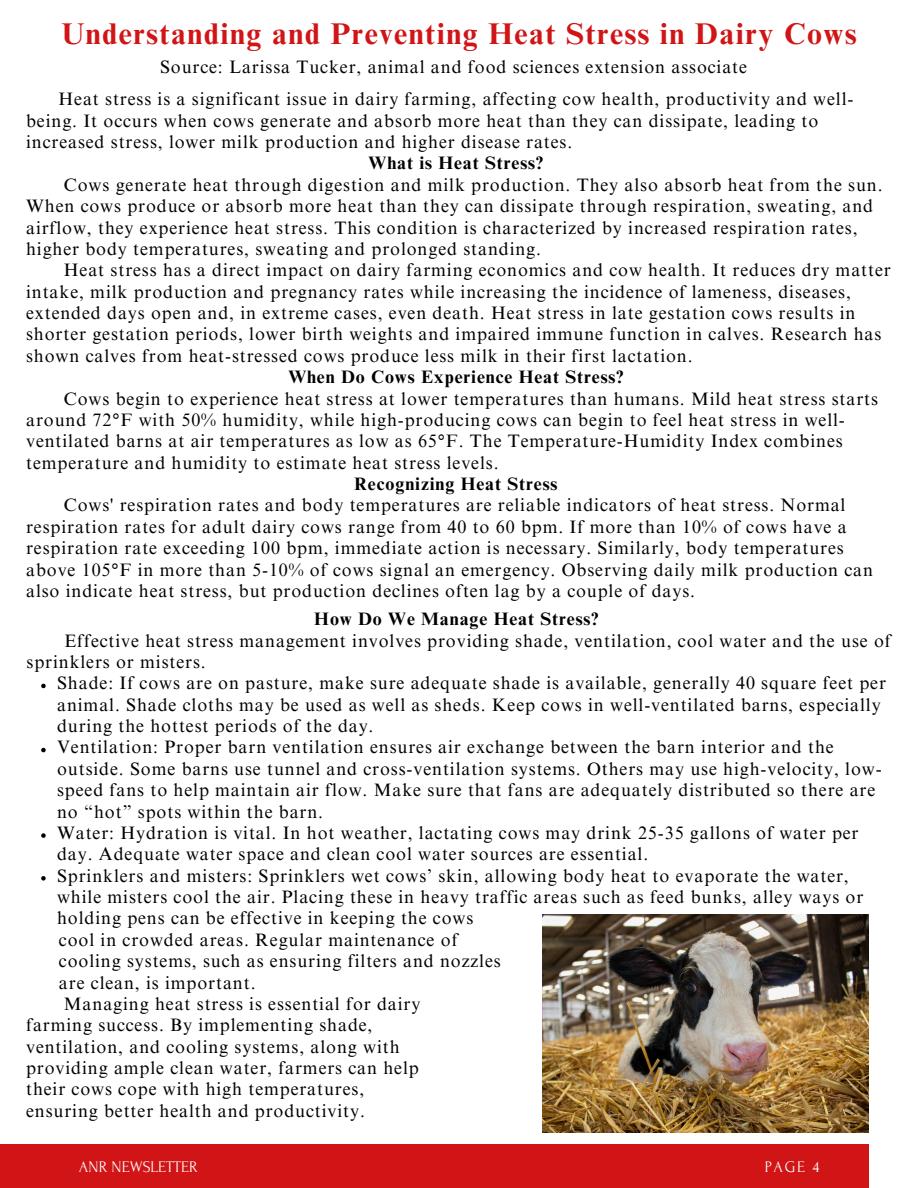
<style>
.page{position:relative;width:918px;height:1188px;background:#fff}
.page>*{position:absolute;margin:0;border:0;box-sizing:border-box;transform-origin:0 0}
.t1{font:700 30px "Times NRMT Pro";letter-spacing:.05em;color:#d11517}
.t2{font:18px/21.3px "Times NRMT Pro";letter-spacing:.05em;color:#000}
.t3{font:700 18px "Times NRMT Pro";letter-spacing:.05em;color:#000}
.t4{font:16.2px "Forum";color:#fff}
</style>
<div class="page">
<div style="left:0;top:1144px;width:868px;height:44px;background:#d11517"></div>
<svg style="left:41px;top:684px;width:5px;height:4px"></svg>
<svg style="left:41px;top:748px;width:5px;height:4px"></svg>
<svg style="left:41px;top:833px;width:5px;height:5px"></svg>
<svg style="left:41px;top:876px;width:5px;height:5px"></svg>
<img style="left:542px;top:915px;width:327px;height:217px">
<p class="t1" style="left:61px;top:22px;width:797px">Understanding and Preventing Heat Stress in Dairy Cows</p>
<p class="t2" style="left:160px;top:59px;width:589px">Source: Larissa Tucker, animal and food sciences extension associate</p>
<p class="t2" style="left:26px;top:91px;width:829px;text-indent:32px">Heat stress is a significant issue in dairy farming, affecting cow health, productivity and well&shy;being. It occurs when cows generate and absorb more heat than they can dissipate, leading to increased stress, lower milk production and higher disease rates.</p>
<p class="t3" style="left:369px;top:157px;width:176px">What is Heat Stress?</p>
<p class="t2" style="left:26px;top:176px;width:858px;text-indent:38px">Cows generate heat through digestion and milk production. They also absorb heat from the sun.<br>When cows produce or absorb more heat than they can dissipate through respiration, sweating, and airflow, they experience heat stress. This condition is characterized by increased respiration rates, higher body temperatures, sweating and prolonged standing.</p>
<p class="t2" style="left:26px;top:262px;width:866px;text-indent:38px">Heat stress has a direct impact on dairy farming economics and cow health. It reduces dry matter intake, milk production and pregnancy rates while increasing the incidence of lameness, diseases, extended days open and, in extreme cases, even death. Heat stress in late gestation cows results in shorter gestation periods, lower birth weights and impaired immune function in calves. Research has shown calves from heat-stressed cows produce less milk in their first lactation.</p>
<p class="t3" style="left:288px;top:370px;width:336px">When Do Cows Experience Heat Stress?</p>
<p class="t2" style="left:26px;top:390px;width:853px;text-indent:38px">Cows begin to experience heat stress at lower temperatures than humans. Mild heat stress starts around 72°F with 50% humidity, while high-producing cows can begin to feel heat stress in well&shy;ventilated barns at air temperatures as low as 65°F. The Temperature-Humidity Index combines temperature and humidity to estimate heat stress levels.</p>
<p class="t3" style="left:354px;top:477px;width:205px">Recognizing Heat Stress</p>
<h2 class="t2" style="left:26px;top:497px;width:849px;text-indent:38px">Cows' respiration rates and body temperatures are reliable indicators of heat stress. Normal respiration rates for adult dairy cows range from 40 to 60 bpm. If more than 10% of cows have a respiration rate exceeding 100 bpm, immediate action is necessary. Similarly, body temperatures above 105°F in more than 5-10% of cows signal an emergency. Observing daily milk production can also indicate heat stress, but production declines often lag by a couple of days.</h2>
<p class="t3" style="left:314px;top:612px;width:285px">How Do We Manage Heat Stress?</p>
<p class="t2" style="left:27px;top:632px;width:866px;text-indent:38px">Effective heat stress management involves providing shade, ventilation, cool water and the use of sprinklers or misters.</p>
<p class="t2" style="left:57px;top:675px;width:830px">Shade: If cows are on pasture, make sure adequate shade is available, generally 40 square feet per animal. Shade cloths may be used as well as sheds. Keep cows in well-ventilated barns, especially during the hottest periods of the day.</p>
<p class="t2" style="left:57px;top:739px;width:826px">Ventilation: Proper barn ventilation ensures air exchange between the barn interior and the outside. Some barns use tunnel and cross-ventilation systems. Others may use high-velocity, low&shy;speed fans to help maintain air flow. Make sure that fans are adequately distributed so there are no “hot” spots within the barn.</p>
<p class="t2" style="left:57px;top:824px;width:803px">Water: Hydration is vital. In hot weather, lactating cows may drink 25-35 gallons of water per day. Adequate water space and clean cool water sources are essential.</p>
<p class="t2" style="left:57px;top:867px;width:808px">Sprinklers and misters: Sprinklers wet cows’ skin, allowing body heat to evaporate the water, while misters cool the air. Placing these in heavy traffic areas such as feed bunks, alley ways or holding pens can be effective in keeping the cows</p>
<p class="t2" style="left:59px;top:931px;width:400px">cool in crowded areas. Regular maintenance of</p>
<p class="t2" style="left:59px;top:953px;width:443px">cooling systems, such as ensuring filters and nozzles</p>
<p class="t2" style="left:59px;top:974px;width:198px">are clean, is important.</p>
<h2 class="t2" style="left:26px;top:995px;width:396px;text-indent:38px">Managing heat stress is essential for dairy farming success. By implementing shade, ventilation, and cooling systems, along with providing ample clean water, farmers can help their cows cope with high temperatures, ensuring better health and productivity.</h2>
<h1 class="t4" style="left:79px;top:1158px;width:120px">ANR NEWSLETTER</h1>
<p class="t4" style="left:765px;top:1158px;width:56px">PAGE 4</p>
</div>
